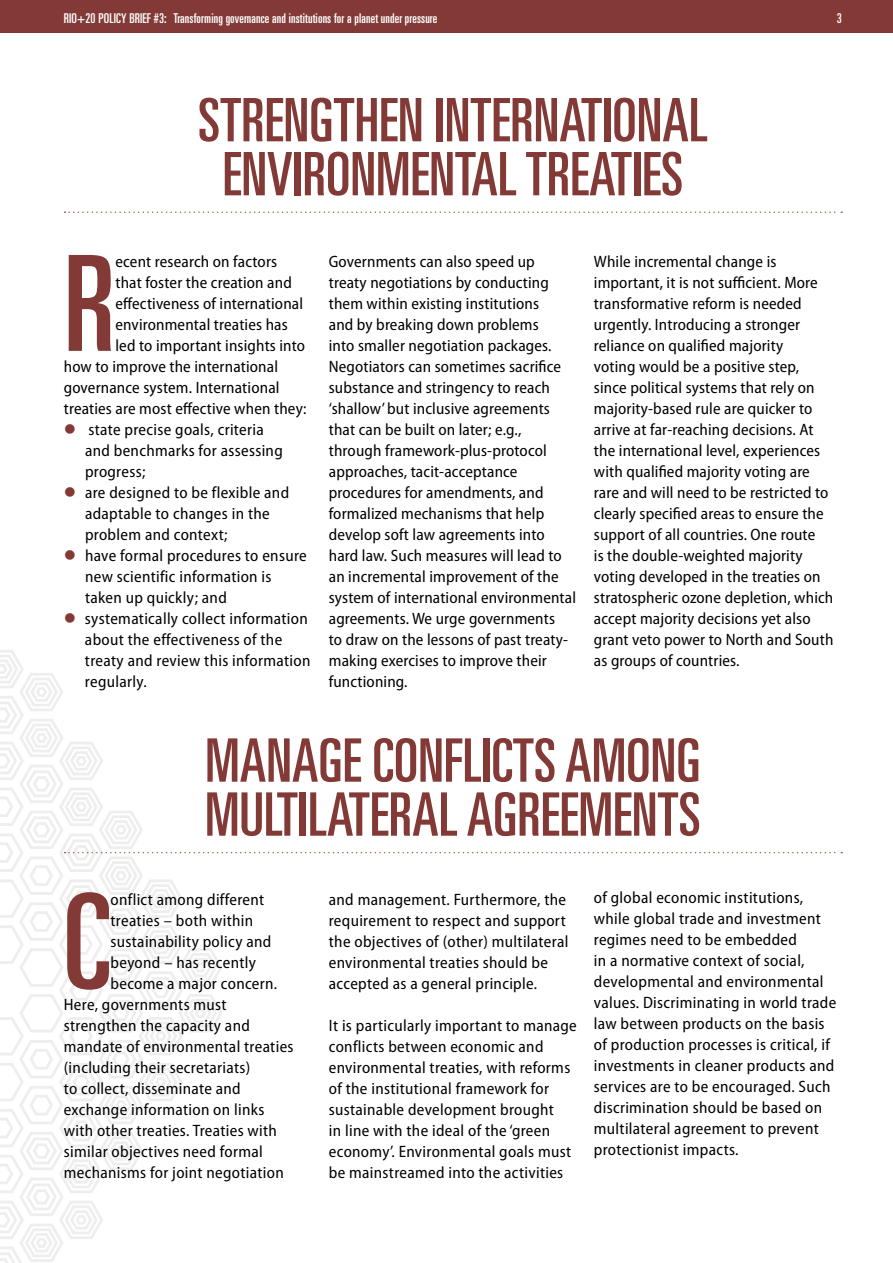
<style>
.page{position:relative;width:893px;height:1263px;background:#fff}
.page>*{position:absolute;margin:0;border:0;box-sizing:border-box;transform-origin:0 0}
.t1{font:ultra-condensed 132.9px "Univers";color:#833a36}
.t2{font:ultra-condensed 60px/54px "Univers";color:#833a36;text-align:center}
.t3{font:semi-condensed 16.5px/21px "Myriad Pro";letter-spacing:.01em;color:#000}
.t4{font:ultra-condensed 13.5px "Univers";letter-spacing:.01em;color:#fff}
</style>
<div class="page">
<div style="left:0;top:0;width:893px;height:32px;background:#833a36"></div>
<svg style="left:65px;top:211px;width:777px;height:2px"></svg>
<svg style="left:0;top:650px;width:842px;height:613px"></svg>
<p class="t4" style="left:64px;top:10px;width:375px">rio+20 policy brief #3: Transforming governance and institutions for a planet under pressure</p>
<p class="t4" style="left:837px;top:11px;width:7px">3</p>
<h2 class="t2" style="left:198px;top:93px;width:509px">STRENGTHEN INTERNATIONAL<br>ENVIRONMENTAL TREATIES</h2>
<h1 class="t1" style="left:64px;top:228px;width:44px">R</h1>
<p class="t3" style="left:115px;top:251px;width:163px">ecent research on factors</p>
<p class="t3" style="left:115px;top:272px;width:178px">that foster the creation and</p>
<p class="t3" style="left:115px;top:293px;width:189px">effectiveness of international</p>
<p class="t3" style="left:115px;top:314px;width:174px">environmental treaties has</p>
<p class="t3" style="left:115px;top:335px;width:191px">led to important insights into</p>
<p class="t3" style="left:64px;top:356px;width:216px">how to improve the international</p>
<p class="t3" style="left:64px;top:377px;width:217px">governance system. International</p>
<p class="t3" style="left:64px;top:398px;width:244px">treaties are most effective when they:</p>
<p class="t3" style="left:88px;top:419px;width:177px">state precise goals, criteria</p>
<p class="t3" style="left:85px;top:440px;width:199px">and benchmarks for assessing</p>
<p class="t3" style="left:85px;top:461px;width:62px">progress;</p>
<p class="t3" style="left:85px;top:482px;width:206px">are designed to be flexible and</p>
<p class="t3" style="left:85px;top:503px;width:186px">adaptable to changes in the</p>
<p class="t3" style="left:85px;top:524px;width:144px">problem and context;</p>
<p class="t3" style="left:85px;top:545px;width:223px">have formal procedures to ensure</p>
<p class="t3" style="left:85px;top:566px;width:188px">new scientific information is</p>
<p class="t3" style="left:85px;top:587px;width:143px">taken up quickly; and</p>
<p class="t3" style="left:85px;top:608px;width:224px">systematically collect information</p>
<p class="t3" style="left:85px;top:629px;width:199px">about the effectiveness of the</p>
<p class="t3" style="left:85px;top:650px;width:227px">treaty and review this information</p>
<p class="t3" style="left:85px;top:671px;width:63px">regularly.</p>
<p class="t3" style="left:329px;top:251px;width:249px">Governments can also speed up treaty negotiations by conducting them within existing institutions<br>and by breaking down problems<br>into smaller negotiation packages.<br>Negotiators can sometimes sacrifice substance and stringency to reach ‘shallow’ but inclusive agreements that can be built on later; e.g., through framework-plus-protocol approaches, tacit-acceptance procedures for amendments, and formalized mechanisms that help develop soft law agreements into hard law. Such measures will lead to an incremental improvement of the system of international environmental agreements. We urge governments<br>to draw on the lessons of past treaty&shy;making exercises to improve their functioning.</p>
<p class="t3" style="left:594px;top:251px;width:241px">While incremental change is important, it is not sufficient. More transformative reform is needed urgently. Introducing a stronger reliance on qualified majority<br>voting would be a positive step, since political systems that rely on majority-based rule are quicker to arrive at far-reaching decisions. At the international level, experiences with qualified majority voting are rare and will need to be restricted to clearly specified areas to ensure the support of all countries. One route<br>is the double-weighted majority voting developed in the treaties on stratospheric ozone depletion, which accept majority decisions yet also grant veto power to North and South as groups of countries.</p>
<h2 class="t2" style="left:205px;top:733px;width:497px;text-align:left">MANAGE CONFLICTS AMONG<br>MULTILATERAL AGREEMENTS</h2>
<h1 class="t1" style="left:64px;top:866px;width:43px">C</h1>
<p class="t3" style="left:111px;top:889px;width:155px">onflict among different</p>
<p class="t3" style="left:111px;top:910px;width:144px">treaties – both within</p>
<p class="t3" style="left:111px;top:931px;width:162px">sustainability policy and</p>
<p class="t3" style="left:111px;top:952px;width:147px">beyond – has recently</p>
<p class="t3" style="left:111px;top:973px;width:168px">become a major concern.</p>
<p class="t3" style="left:64px;top:994px;width:164px">Here, governments must</p>
<p class="t3" style="left:64px;top:1015px;width:188px">strengthen the capacity and</p>
<p class="t3" style="left:64px;top:1036px;width:231px">mandate of environmental treaties</p>
<p class="t3" style="left:64px;top:1057px;width:188px">(including their secretariats)</p>
<p class="t3" style="left:64px;top:1078px;width:178px">to collect, disseminate and</p>
<p class="t3" style="left:64px;top:1099px;width:202px">exchange information on links</p>
<p class="t3" style="left:64px;top:1120px;width:215px">with other treaties. Treaties with</p>
<p class="t3" style="left:64px;top:1141px;width:201px">similar objectives need formal</p>
<p class="t3" style="left:64px;top:1162px;width:222px">mechanisms for joint negotiation</p>
<p class="t3" style="left:329px;top:889px;width:241px">and management. Furthermore, the requirement to respect and support the objectives of (other) multilateral environmental treaties should be accepted as a general principle.</p>
<p class="t3" style="left:329px;top:1015px;width:250px">It is particularly important to manage conflicts between economic and environmental treaties, with reforms of the institutional framework for sustainable development brought<br>in line with the ideal of the ‘green economy’. Environmental goals must be mainstreamed into the activities</p>
<p class="t3" style="left:594px;top:887px;width:244px">of global economic institutions, while global trade and investment regimes need to be embedded<br>in a normative context of social, developmental and environmental values. Discriminating in world trade law between products on the basis of production processes is critical, if investments in cleaner products and services are to be encouraged. Such discrimination should be based on multilateral agreement to prevent protectionist impacts.</p>
</div>
